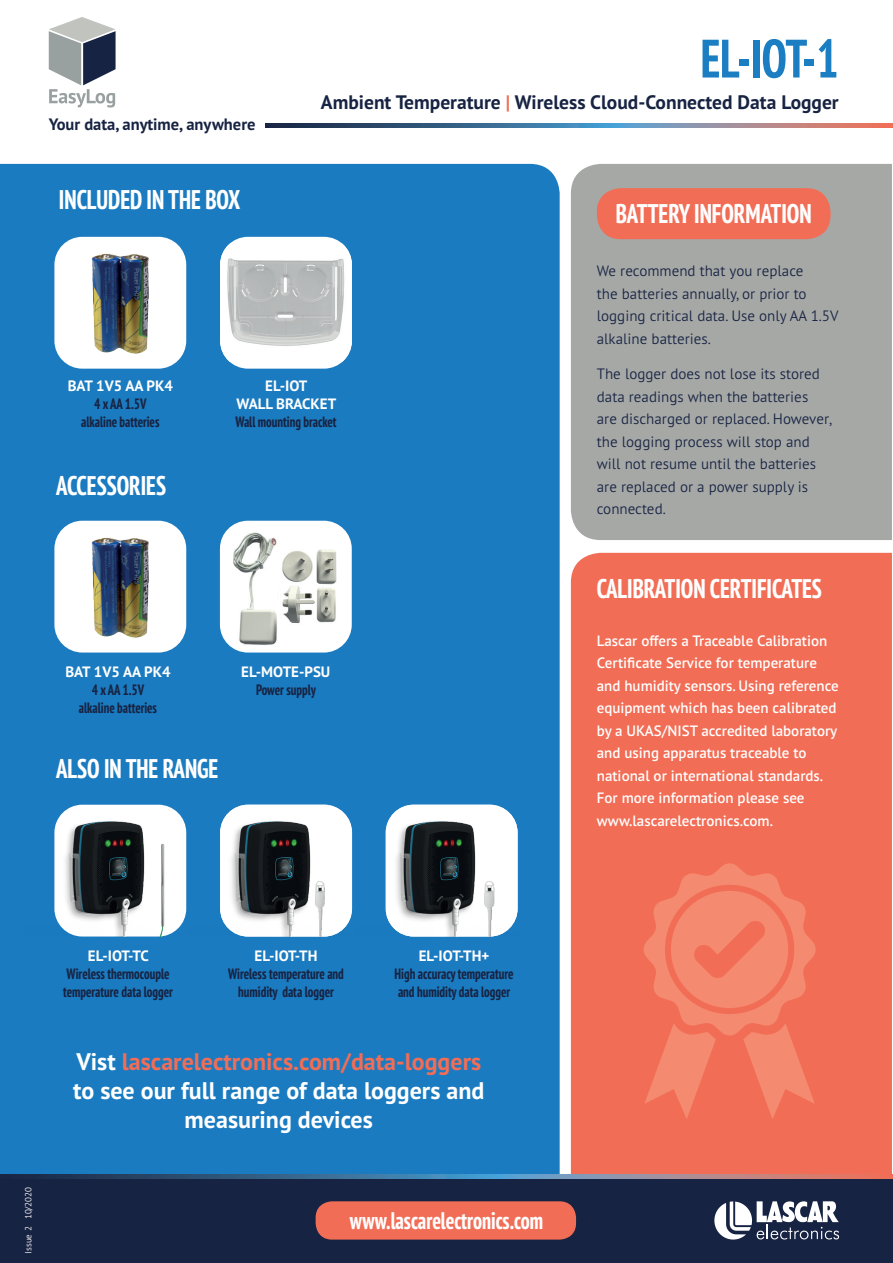
<style>
.page{position:relative;width:893px;height:1263px;background:#fff}
.page>*{position:absolute;margin:0;border:0;box-sizing:border-box;transform-origin:0 0}
.t1{font:700 condensed 54px "PT Sans Pro";color:#1b7dc2}
.t2{font:700 condensed 27px "PT Sans Pro";color:#fff}
.t3{font:700 24px/28.8px "PT Sans Pro";color:#fff;text-align:center}
.t4{font:700 condensed 24px "PT Sans Pro";color:#fff}
.t5{font:700 19.5px "PT Sans Pro";color:#172342}
.t6{font:700 16.5px "PT Sans Pro";color:#172342}
.t7{font:300 15px/22.5px "PT Sans Pro";color:#172342}
.t8{font:600 15px/22.5px "PT Sans Pro";color:#fff}
.t9{font:700 condensed 15px/18px "PT Sans Pro";color:#172342;text-align:center}
.t10{font:700 15px/18px "PT Sans Pro";color:#fff;text-align:center}
.t11{font:300 9px "PT Sans Pro";color:#fff}
.s1{color:#f26d55}
</style>
<div class="page">
<svg style="left:266px;top:123px;width:627px;height:4px;background:#67728b"></svg>
<svg style="left:49px;top:17px;width:67px;height:91px"></svg>
<div style="left:0;top:164px;width:560px;height:1010px;background:#1b7bc0"></div>
<div style="left:571px;top:164px;width:321px;height:376px;background:#a6a8a6"></div>
<div style="left:571px;top:553px;width:321px;height:621px;background:#f26d55"></div>
<svg style="left:54px;top:237px;width:132px;height:132px"></svg>
<img style="left:89px;top:248px;width:62px;height:112px">
<svg style="left:220px;top:237px;width:132px;height:132px"></svg>
<img style="left:220px;top:244px;width:132px;height:118px">
<svg style="left:54px;top:521px;width:132px;height:131px"></svg>
<img style="left:89px;top:532px;width:62px;height:112px">
<div style="left:597px;top:188px;width:233px;height:51px;background:#f26d55;border-radius:24px"></div>
<div style="left:0;top:1178px;width:893px;height:85px;background:#172342"></div>
<svg style="left:714px;top:1201px;width:125px;height:38px"></svg>
<svg style="left:0;top:1174px;width:893px;height:4px;background:#67728b"></svg>
<div style="left:316px;top:1201px;width:260px;height:38px;background:#f26d55;border-radius:16px"></div>
<svg style="left:220px;top:521px;width:132px;height:131px"></svg>
<img style="left:233px;top:532px;width:46px;height:116px">
<img style="left:281px;top:545px;width:61px;height:80px">
<svg style="left:642px;top:862px;width:175px;height:257px;background:#f37b62"></svg>
<svg style="left:220px;top:805px;width:132px;height:8px"></svg>
<svg style="left:386px;top:805px;width:132px;height:8px"></svg>
<svg style="left:54px;top:805px;width:132px;height:8px"></svg>
<img style="left:25px;top:813px;width:166px;height:123px">
<img style="left:147px;top:837px;width:30px;height:99px">
<img style="left:191px;top:813px;width:165px;height:124px">
<img style="left:314px;top:874px;width:16px;height:62px">
<img style="left:356px;top:813px;width:174px;height:124px">
<img style="left:483px;top:874px;width:16px;height:62px">
<p class="t6" style="left:49px;top:113px;width:208px">Your data, anytime, anywhere</p>
<h2 class="t2" style="left:59px;top:182px;width:183px">INCLUDED IN THE BOX</h2>
<h1 class="t1" style="left:701px;top:23px;width:140px">EL-IOT-1</h1>
<h3 class="t5" style="left:321px;top:89px;width:519px">Ambient Temperature <span class="s1">|</span> Wireless Cloud-Connected Data Logger</h3>
<h2 class="t2" style="left:616px;top:196px;width:197px">BATTERY INFORMATION</h2>
<p class="t10" style="left:68px;top:377px;width:107px">BAT 1V5 AA PK4</p>
<p class="t9" style="left:81px;top:395px;width:80px">4 x AA 1.5V alkaline batteries</p>
<h2 class="t2" style="left:56px;top:468px;width:111px">ACCESSORIES</h2>
<p class="t10" style="left:236px;top:377px;width:101px">EL-IOT<br>WALL BRACKET</p>
<p class="t9" style="left:235px;top:413px;width:103px">Wall mounting bracket</p>
<p class="t10" style="left:65px;top:662px;width:107px">BAT 1V5 AA PK4</p>
<p class="t9" style="left:79px;top:680px;width:80px">4 x AA 1.5V alkaline batteries</p>
<h2 class="t2" style="left:56px;top:750px;width:164px">ALSO IN THE RANGE</h2>
<p class="t10" style="left:241px;top:662px;width:91px">EL-MOTE-PSU</p>
<p class="t9" style="left:256px;top:680px;width:61px">Power supply</p>
<p class="t7" style="left:597px;top:259px;width:243px">We recommend that you replace<br>the batteries annually, or prior to logging critical data. Use only AA 1.5V alkaline batteries.</p>
<p class="t7" style="left:597px;top:362px;width:237px">The logger does not lose its stored data readings when the batteries<br>are discharged or replaced. However, the logging process will stop and will not resume until the batteries are replaced or a power supply is connected.</p>
<h2 class="t2" style="left:597px;top:571px;width:227px">CALIBRATION CERTIFICATES</h2>
<p class="t8" style="left:597px;top:629px;width:243px">Lascar offers a Traceable Calibration Certificate Service for temperature and humidity sensors. Using reference equipment which has been calibrated by a UKAS/NIST accredited laboratory and using apparatus traceable to national or international standards.<br>For more information please see www.lascarelectronics.com.</p>
<p class="t11" style="left:22px;top:1253px;width:68px;rotate:-90deg">Issue 2 10/2020</p>
<p class="t10" style="left:88px;top:946px;width:62px">EL-IOT-TC</p>
<p class="t9" style="left:63px;top:964px;width:111px;text-align:left">Wireless thermocouple temperature data logger</p>
<p class="t10" style="left:255px;top:946px;width:64px">EL-IOT-TH</p>
<p class="t9" style="left:228px;top:964px;width:117px">Wireless temperature and humidity data logger</p>
<p class="t10" style="left:419px;top:946px;width:72px">EL-IOT-TH+</p>
<p class="t9" style="left:395px;top:964px;width:120px;text-align:left">High accuracy temperature and humidity data logger</p>
<h3 class="t3" style="left:73px;top:1047px;width:413px">Vist <span class="s1">lascarelectronics.com/data-loggers </span>to see our full range of data loggers and measuring devices</h3>
<h3 class="t4" style="left:350px;top:1204px;width:195px">www.lascarelectronics.com</h3>
</div>
